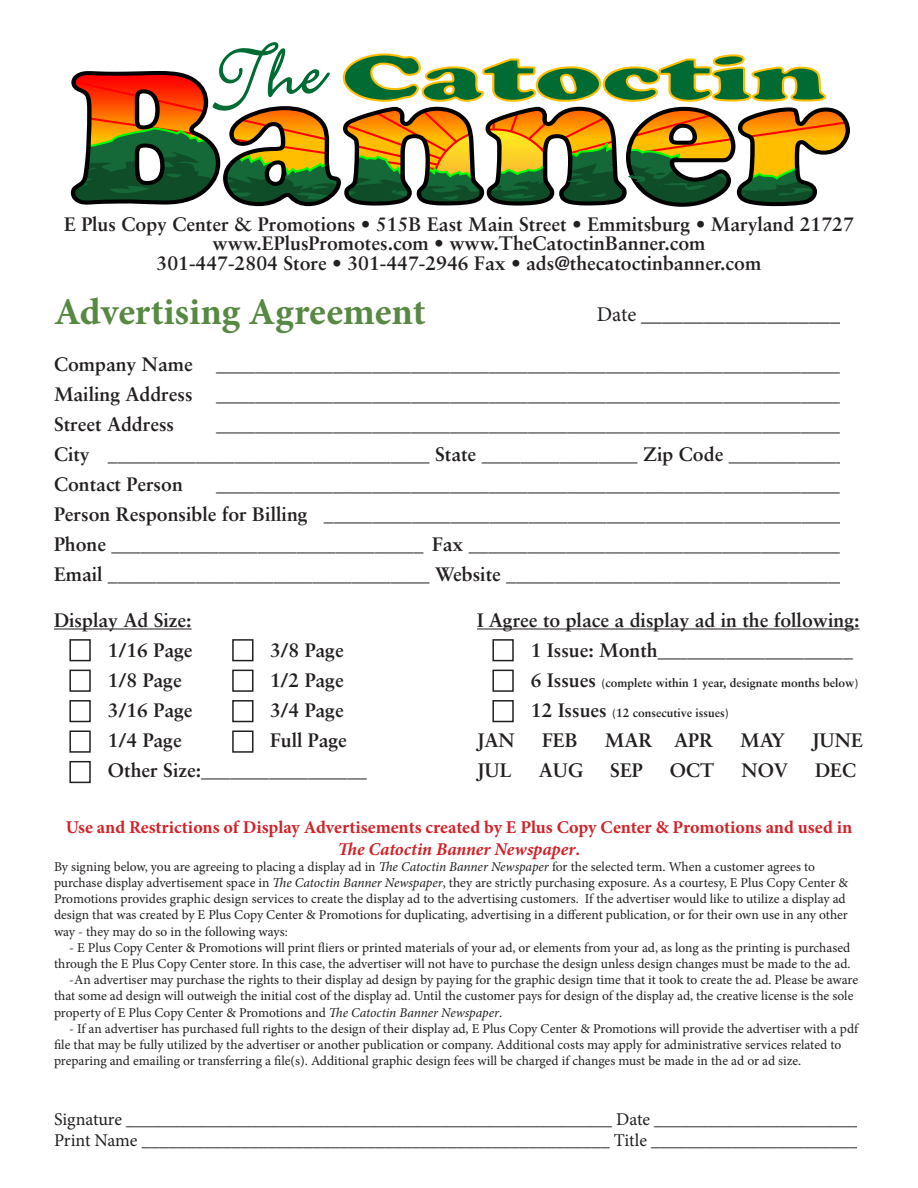
<style>
.page{position:relative;width:918px;height:1188px;background:#fff}
.page>*{position:absolute;margin:0;border:0;box-sizing:border-box;transform-origin:0 0}
.t1{font:900 66.75px "Cooper";color:#006b33;scale:1.66 1}
.t2{font:700 37.8px "Minion Pro";letter-spacing:-.005em;color:#578943}
.t3{font:21px "Minion Pro";color:#231f20}
.t4{font:700 19.5px "Sabon";color:#231f20}
.t5{font:18px "Minion Pro";letter-spacing:-.005em;color:#231f20}
.t6{font:700 18px/21.6px "Minion Pro";letter-spacing:-.005em;color:#d1232a;text-align:center}
.t7{font:13.5px/16.2px "Minion Pro";color:#231f20}
.t8{font:700 12px "Sabon";color:#231f20}
.s1{font-size:19.5px}
.s2{font-style:italic}
</style>
<div class="page">
<svg style="left:70px;top:42px;width:780px;height:165px"></svg>
<hr style="left:54px;top:629px;width:138px;height:1px;background:#231f20">
<div style="left:69px;top:639px;width:22px;height:22px;border:2px solid #231f20"></div>
<div style="left:69px;top:670px;width:22px;height:22px;border:2px solid #231f20"></div>
<div style="left:69px;top:700px;width:22px;height:22px;border:2px solid #231f20"></div>
<div style="left:69px;top:730px;width:22px;height:23px;border:2px solid #231f20"></div>
<div style="left:69px;top:761px;width:22px;height:22px;border:2px solid #231f20"></div>
<div style="left:232px;top:639px;width:22px;height:22px;border:2px solid #231f20"></div>
<div style="left:232px;top:670px;width:22px;height:22px;border:2px solid #231f20"></div>
<div style="left:232px;top:700px;width:22px;height:22px;border:2px solid #231f20"></div>
<div style="left:232px;top:730px;width:22px;height:23px;border:2px solid #231f20"></div>
<hr style="left:477px;top:629px;width:383px;height:1px;background:#231f20">
<div style="left:492px;top:639px;width:22px;height:22px;border:2px solid #231f20"></div>
<div style="left:492px;top:670px;width:22px;height:22px;border:2px solid #231f20"></div>
<div style="left:492px;top:700px;width:22px;height:22px;border:2px solid #231f20"></div>
<p class="t1" style="left:341px;top:39px;width:294px">Catoctin</p>
<p class="t4" style="left:64px;top:212px;width:791px">E Plus Copy Center &amp; Promotions • 515B East Main Street • Emmitsburg • Maryland 21727</p>
<p class="t4" style="left:213px;top:231px;width:494px">www.EPlusPromotes.com • www.TheCatoctinBanner.com</p>
<p class="t4" style="left:157px;top:251px;width:606px">301-447-2804 Store • 301-447-2946 Fax • ads@thecatoctinbanner.com</p>
<p class="t2" style="left:54px;top:286px;width:373px">Advertising Agreement</p>
<p class="t3" style="left:597px;top:300px;width:256px">Date ____________________</p>
<p class="t4" style="left:54px;top:352px;width:797px">Company Name _________________________________________________________________</p>
<p class="t4" style="left:54px;top:382px;width:797px">Mailing Address _________________________________________________________________</p>
<p class="t4" style="left:54px;top:412px;width:122px">Street Address</p>
<p class="t4" style="left:216px;top:412px;width:635px">_________________________________________________________________</p>
<p class="t4" style="left:54px;top:442px;width:793px">City _________________________________ State ________________ Zip Code ____________</p>
<p class="t4" style="left:54px;top:472px;width:130px">Contact Person</p>
<p class="t4" style="left:216px;top:472px;width:626px">________________________________________________________________</p>
<p class="t4" style="left:54px;top:502px;width:798px">Person Responsible for Billing ______________________________________________________</p>
<p class="t4" style="left:54px;top:532px;width:797px">Phone ________________________________ Fax _______________________________________</p>
<p class="t4" style="left:54px;top:562px;width:795px">Email _________________________________ Website ___________________________________</p>
<p class="t4" style="left:54px;top:608px;width:139px">Display Ad Size:</p>
<p class="t4" style="left:108px;top:638px;width:86px">1/16 Page</p>
<p class="t4" style="left:270px;top:638px;width:75px">3/8 Page</p>
<p class="t4" style="left:108px;top:668px;width:75px">1/8 Page</p>
<p class="t4" style="left:270px;top:668px;width:75px">1/2 Page</p>
<p class="t4" style="left:108px;top:698px;width:86px">3/16 Page</p>
<p class="t4" style="left:270px;top:698px;width:75px">3/4 Page</p>
<p class="t4" style="left:108px;top:728px;width:75px">1/4 Page</p>
<p class="t4" style="left:270px;top:728px;width:78px">Full Page</p>
<p class="t4" style="left:108px;top:758px;width:260px">Other Size:_________________</p>
<p class="t4" style="left:477px;top:608px;width:384px">I Agree to place a display ad in the following:</p>
<p class="t4" style="left:531px;top:638px;width:323px">1 Issue: Month____________________</p>
<p class="t8" style="left:531px;top:675px;width:329px"><span class="s1">6 Issues</span> (complete within 1 year, designate months below)</p>
<p class="t8" style="left:531px;top:705px;width:199px"><span class="s1">12 Issues</span> (12 consecutive issues)</p>
<p class="t4" style="left:477px;top:728px;width:39px">JAN</p>
<p class="t4" style="left:542px;top:728px;width:37px">FEB</p>
<p class="t4" style="left:605px;top:728px;width:110px">MAR APR</p>
<p class="t4" style="left:740px;top:728px;width:46px">MAY</p>
<p class="t4" style="left:812px;top:728px;width:52px">JUNE</p>
<p class="t4" style="left:477px;top:758px;width:36px">JUL</p>
<p class="t4" style="left:539px;top:758px;width:46px">AUG</p>
<p class="t4" style="left:610px;top:758px;width:34px">SEP</p>
<p class="t4" style="left:670px;top:758px;width:46px">OCT</p>
<p class="t4" style="left:741px;top:758px;width:48px">NOV</p>
<p class="t4" style="left:815px;top:758px;width:43px">DEC</p>
<p class="t6" style="left:66px;top:816px;width:788px">Use and Restrictions of Display Advertisements created by E Plus Copy Center &amp; Promotions and used in<br><span class="s2">The Catoctin Banner Newspaper</span>.</p>
<p class="t7" style="left:54px;top:858px;width:796px">By signing below, you are agreeing to placing a display ad in <span class="s2">The Catoctin Banner Newspaper</span> for the selected term. When a customer agrees to purchase display advertisement space in <span class="s2">The Catoctin Banner Newspaper</span>, they are strictly purchasing exposure. As a courtesy, E Plus Copy Center &amp; Promotions provides graphic design services to create the display ad to the advertising customers. If the advertiser would like to utilize a display ad design that was created by E Plus Copy Center &amp; Promotions for duplicating, advertising in a different publication, or for their own use in any other way - they may do so in the following ways:</p>
<p class="t7" style="left:54px;top:939px;width:798px;text-align:right">- E Plus Copy Center &amp; Promotions will print fliers or printed materials of your ad, or elements from your ad, as long as the printing is purchased through the E Plus Copy Center store. In this case, the advertiser will not have to purchase the design unless design changes must be made to the ad.</p>
<p class="t7" style="left:54px;top:972px;width:806px;text-indent:15px">-An advertiser may purchase the rights to their display ad design by paying for the graphic design time that it took to create the ad. Please be aware that some ad design will outweigh the initial cost of the display ad. Until the customer pays for design of the display ad, the creative license is the sole property of E Plus Copy Center &amp; Promotions and <span class="s2">The Catoctin Banner Newspaper</span>.</p>
<p class="t7" style="left:54px;top:1020px;width:806px;text-indent:15px">- If an advertiser has purchased full rights to the design of their display ad, E Plus Copy Center &amp; Promotions will provide the advertiser with a pdf file that may be fully utilized by the advertiser or another publication or company. Additional costs may apply for administrative services related to preparing and emailing or transferring a file(s). Additional graphic design fees will be charged if changes must be made in the ad or ad size.</p>
<p class="t5" style="left:54px;top:1107px;width:809px">Signature ______________________________________________________ Date _______________________</p>
<p class="t5" style="left:54px;top:1128px;width:806px">Print Name ____________________________________________________ Title _______________________</p>
</div>
